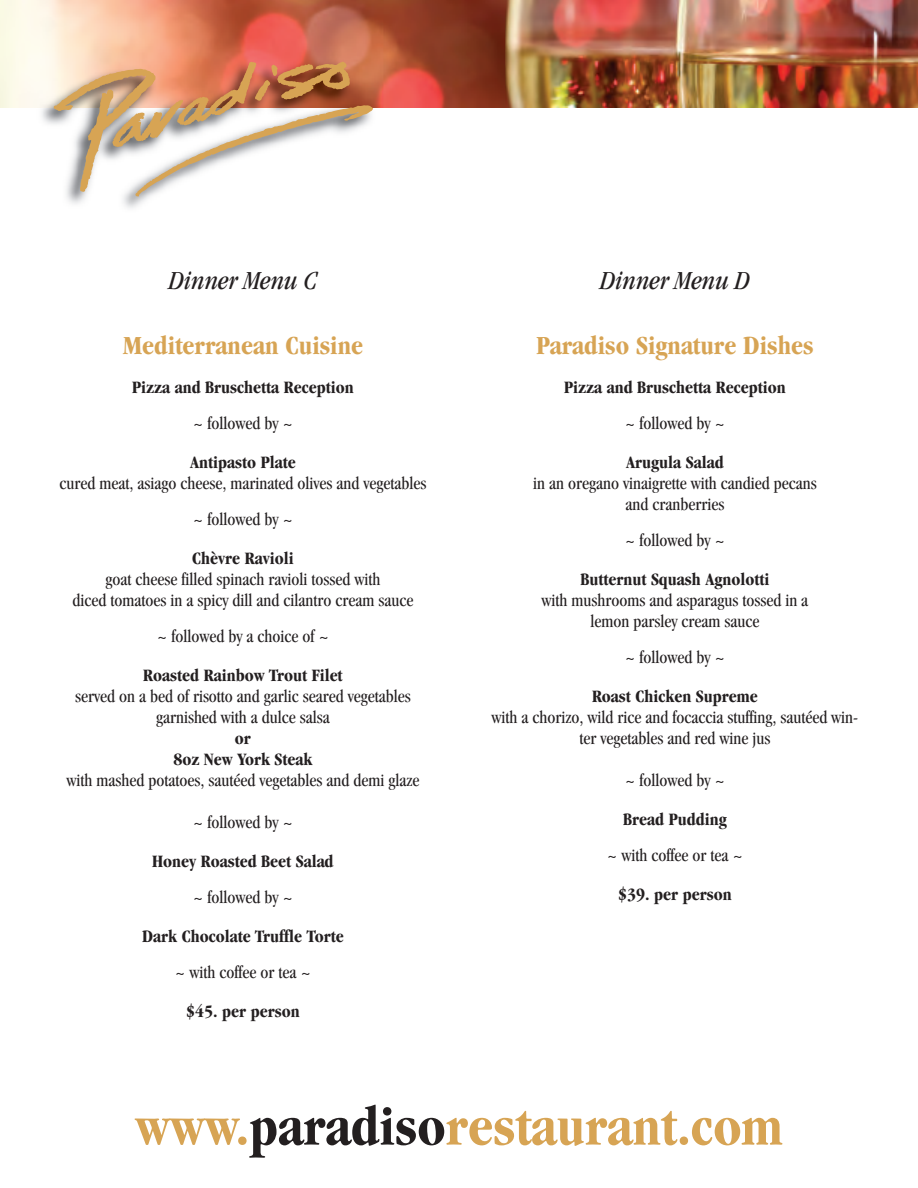
<style>
.page{position:relative;width:918px;height:1188px;background:#fff}
.page>*{position:absolute;margin:0;border:0;box-sizing:border-box;transform-origin:0 0}
.t1{font:700 condensed 57px "Garamond";color:#d7a454}
.t2{font:700 condensed 27px "Garamond";color:#d7a454}
.t3{font:italic condensed 27px "Garamond";color:#231f20}
.t4{font:condensed 18px/21px "Garamond";color:#231f20;text-align:center}
.t5{font:700 condensed 18px/21px "Garamond";color:#231f20;text-align:center}
.s1{color:#231f20}
</style>
<div class="page">
<img style="left:504px;top:0;width:414px;height:108px">
<img style="left:0;top:0;width:504px;height:108px">
<svg style="left:54px;top:62px;width:319px;height:134px"></svg>
<h2 class="t3" style="left:169px;top:270px;width:150px">Dinner Menu C</h2>
<h2 class="t2" style="left:123px;top:335px;width:242px">Mediterranean Cuisine</h2>
<p class="t5" style="left:132px;top:378px;width:223px">Pizza and Bruschetta Reception</p>
<p class="t4" style="left:193px;top:414px;width:102px">~ followed by ~</p>
<p class="t5" style="left:190px;top:453px;width:107px">Antipasto Plate</p>
<p class="t4" style="left:60px;top:466px;width:368px;line-height:36px">cured meat, asiago cheese, marinated olives and vegetables ~ followed by ~</p>
<p class="t5" style="left:192px;top:549px;width:103px">Chèvre Ravioli</p>
<p class="t4" style="left:73px;top:570px;width:342px">goat cheese filled spinach ravioli tossed with<br>diced tomatoes in a spicy dill and cilantro cream sauce</p>
<p class="t4" style="left:157px;top:627px;width:174px">~ followed by a choice of ~</p>
<p class="t5" style="left:143px;top:666px;width:201px">Roasted Rainbow Trout Filet</p>
<p class="t4" style="left:75px;top:687px;width:337px">served on a bed of risotto and garlic seared vegetables garnished with a dulce salsa</p>
<p class="t5" style="left:173px;top:729px;width:141px">or<br>8oz New York Steak</p>
<p class="t4" style="left:67px;top:771px;width:354px">with mashed potatoes, sautéed vegetables and demi glaze</p>
<p class="t4" style="left:193px;top:813px;width:102px">~ followed by ~</p>
<p class="t5" style="left:152px;top:852px;width:183px">Honey Roasted Beet Salad</p>
<p class="t4" style="left:193px;top:888px;width:102px">~ followed by ~</p>
<p class="t5" style="left:142px;top:927px;width:203px">Dark Chocolate Truffle Torte</p>
<p class="t4" style="left:175px;top:963px;width:138px">~ with coffee or tea ~</p>
<p class="t5" style="left:186px;top:1002px;width:115px">$45. per person</p>
<h2 class="t3" style="left:600px;top:270px;width:151px">Dinner Menu D</h2>
<h2 class="t2" style="left:536px;top:335px;width:279px">Paradiso Signature Dishes</h2>
<p class="t5" style="left:564px;top:378px;width:223px">Pizza and Bruschetta Reception</p>
<p class="t4" style="left:625px;top:414px;width:102px">~ followed by ~</p>
<p class="t5" style="left:626px;top:453px;width:99px">Arugula Salad</p>
<p class="t4" style="left:533px;top:474px;width:285px">in an oregano vinaigrette with candied pecans and cranberries</p>
<p class="t4" style="left:625px;top:531px;width:102px">~ followed by ~</p>
<p class="t5" style="left:581px;top:570px;width:190px">Butternut Squash Agnolotti</p>
<p class="t4" style="left:542px;top:591px;width:268px">with mushrooms and asparagus tossed in a lemon parsley cream sauce</p>
<p class="t4" style="left:625px;top:648px;width:102px">~ followed by ~</p>
<p class="t5" style="left:592px;top:687px;width:167px">Roast Chicken Supreme</p>
<p class="t4" style="left:492px;top:708px;width:368px">with a chorizo, wild rice and focaccia stuffing, sautéed win&shy;ter vegetables and red wine jus</p>
<p class="t4" style="left:625px;top:771px;width:102px">~ followed by ~</p>
<p class="t5" style="left:623px;top:810px;width:105px">Bread Pudding</p>
<p class="t4" style="left:607px;top:846px;width:138px">~ with coffee or tea ~</p>
<p class="t5" style="left:618px;top:885px;width:115px">$39. per person</p>
<h1 class="t1" style="left:135px;top:1105px;width:649px">www.<span class="s1">paradiso</span>restaurant.com</h1>
</div>
